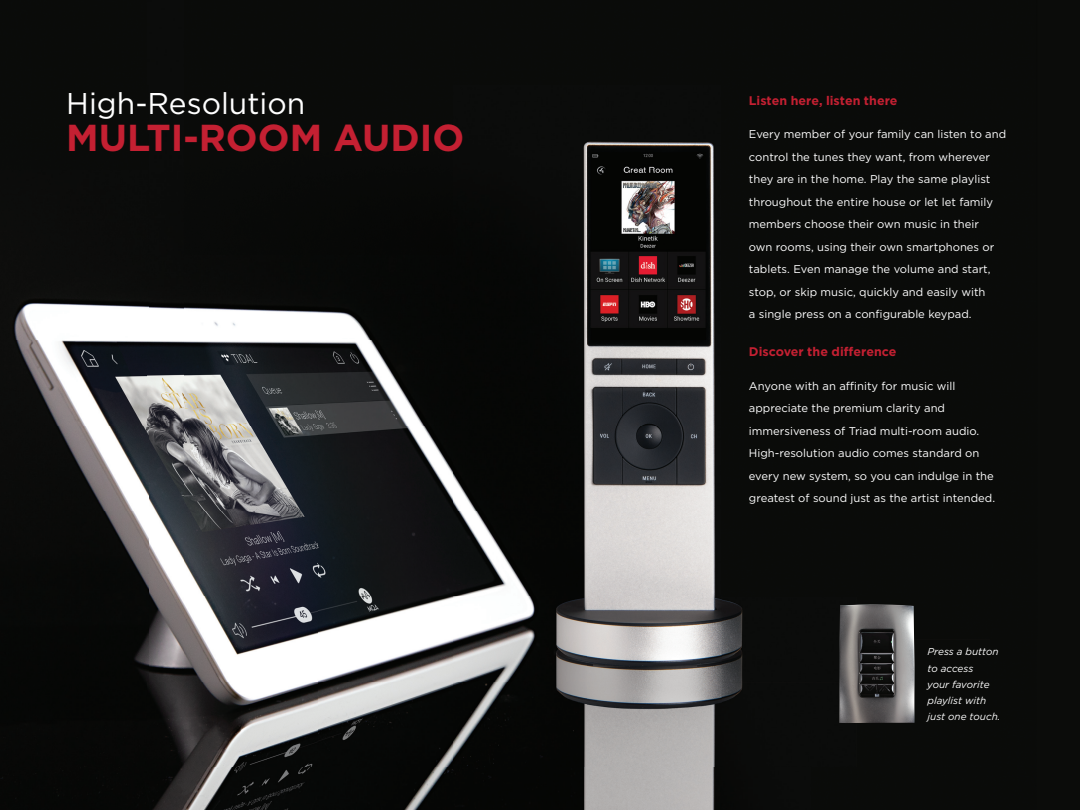
<style>
.page{position:relative;width:1080px;height:810px;background:#fff}
.page>*{position:absolute;margin:0;border:0;box-sizing:border-box;transform-origin:0 0}
.t1{font:700 37.5px "Gotham";color:#c42032}
.t2{font:30px "Gotham";color:#fff}
.t3{font:700 12.5px "Gotham";color:#c42032}
.t4{font:11.25px/22.5px "Gotham";color:#fff}
.t5{font:italic 10px/16.2px "Gotham";color:#fff}
</style>
<div class="page">
<img style="left:0;top:0;width:185px;height:810px">
<img style="left:185px;top:0;width:805px;height:597px">
<div style="left:990px;top:0;width:90px;height:640px;background:#0a0b0a"></div>
<img style="left:185px;top:597px;width:671px;height:213px">
<div style="left:856px;top:597px;width:135px;height:43px;background:#0a0b09"></div>
<div style="left:901px;top:640px;width:179px;height:170px;background:#0a0b09"></div>
<div style="left:856px;top:723px;width:45px;height:87px;background:#0a0b09"></div>
<img style="left:840px;top:604px;width:74px;height:119px">
<h2 class="t2" style="left:66px;top:84px;width:241px">High-Resolution</h2>
<h1 class="t1" style="left:66px;top:113px;width:400px">MULTI-ROOM AUDIO</h1>
<p class="t3" style="left:749px;top:92px;width:150px">Listen here, listen there</p>
<p class="t4" style="left:749px;top:123px;width:259px">Every member of your family can listen to and control the tunes they want, from wherever they are in the home. Play the same playlist throughout the entire house or let let family members choose their own music in their<br>own rooms, using their own smartphones or tablets. Even manage the volume and start, stop, or skip music, quickly and easily with<br>a single press on a configurable keypad.</p>
<p class="t3" style="left:749px;top:343px;width:149px">Discover the difference</p>
<p class="t4" style="left:749px;top:374px;width:248px">Anyone with an affinity for music will appreciate the premium clarity and immersiveness of Triad multi-room audio.<br>High-resolution audio comes standard on every new system, so you can indulge in the greatest of sound just as the artist intended.</p>
<p class="t5" style="left:927px;top:644px;width:75px">Press a button to access<br>your favorite playlist with just one touch.</p>
</div>
